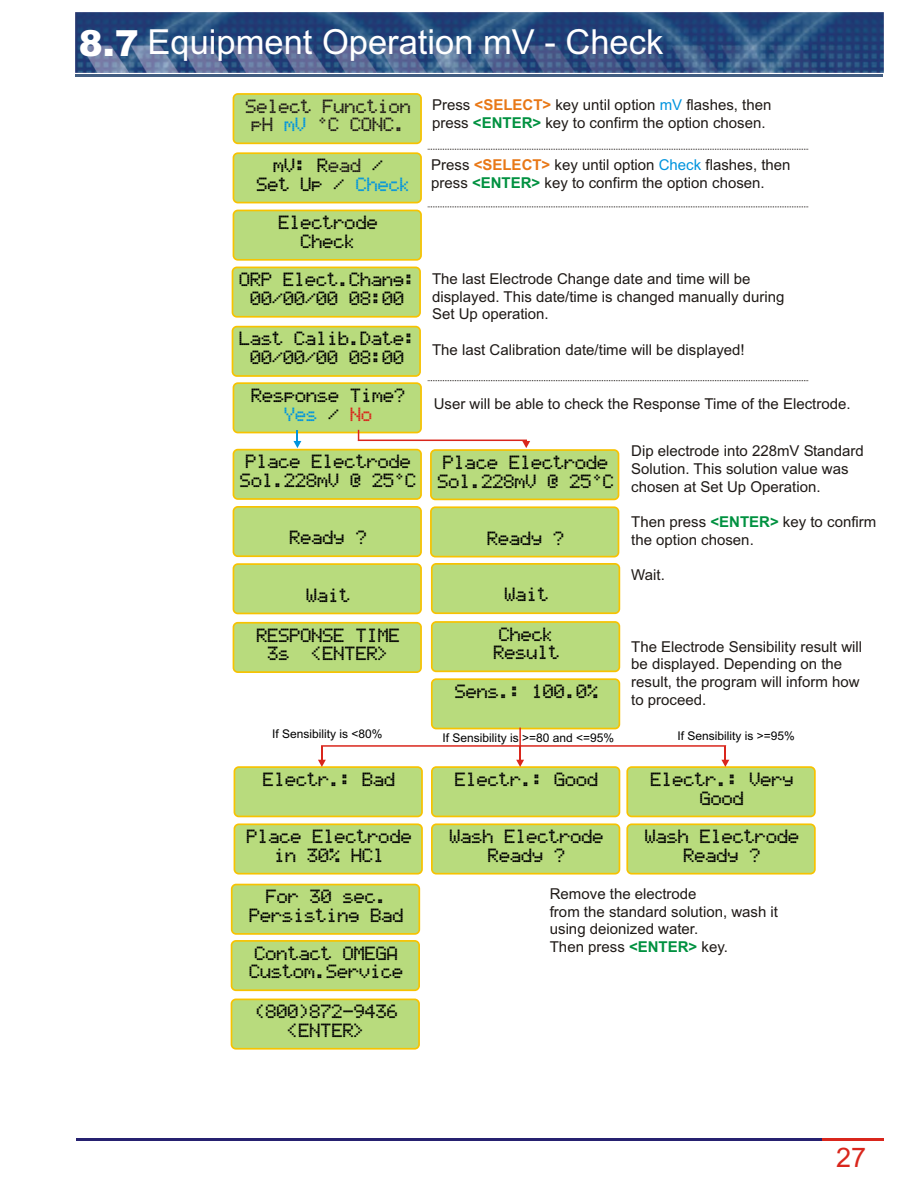
<style>
.page{position:relative;width:918px;height:1188px;background:#fff}
.page>*{position:absolute;margin:0;border:0;box-sizing:border-box;transform-origin:0 0}
.t1{font:36px "Arial";color:#fff}
.t2{font:900 36px "Arial";color:#fff}
.t3{font:34.5px "Arial";color:#fff}
.t4{font:27px "Arial";color:#d9261c}
.t5{font:18px/18.8px "Ericsson GA628";color:#000;text-align:center}
.t6{font:18px/18.8px "Ericsson GA628";color:#1f1a17}
.t7{font:18px "Ericsson GA628";color:#0094de}
.t8{font:15px/17.7px "Arial";color:#1f1a17}
.t9{font:12px "Arial";color:#000}
.s1{font-weight:900}
.s2{color:#1f1a17}
.s3{font-weight:700;color:#e87817}
.s4{color:#0094de}
.s5{font-weight:700;color:#009140}
.s6{color:#d9261c}
</style>
<div class="page">
<img style="left:75px;top:12px;width:808px;height:60px">
<hr style="left:75px;top:74px;width:808px;height:2px;background:#425e82">
<hr style="left:76px;top:1138px;width:745px;height:2px;background:#262170">
<hr style="left:822px;top:1138px;width:62px;height:2px;background:#d9261c">
<div style="left:233px;top:93px;width:189px;height:51px;background:#b8db7d;border:2px solid #f7c200;border-radius:4px"></div>
<div style="left:233px;top:152px;width:189px;height:51px;background:#b8db7d;border:2px solid #f7c200;border-radius:4px"></div>
<div style="left:233px;top:210px;width:189px;height:51px;background:#b8db7d;border:2px solid #f7c200;border-radius:4px"></div>
<div style="left:233px;top:382px;width:189px;height:51px;background:#b8db7d;border:2px solid #f7c200;border-radius:4px"></div>
<div style="left:233px;top:449px;width:189px;height:51px;background:#b8db7d;border:2px solid #f7c200;border-radius:4px"></div>
<div style="left:430px;top:449px;width:189px;height:51px;background:#b8db7d;border:2px solid #f7c200;border-radius:4px"></div>
<div style="left:233px;top:506px;width:189px;height:51px;background:#b8db7d;border:2px solid #f7c200;border-radius:4px"></div>
<div style="left:430px;top:506px;width:189px;height:51px;background:#b8db7d;border:2px solid #f7c200;border-radius:4px"></div>
<div style="left:233px;top:563px;width:189px;height:51px;background:#b8db7d;border:2px solid #f7c200;border-radius:4px"></div>
<div style="left:233px;top:622px;width:189px;height:51px;background:#b8db7d;border:2px solid #f7c200;border-radius:4px"></div>
<div style="left:431px;top:563px;width:189px;height:51px;background:#b8db7d;border:2px solid #f7c200;border-radius:4px"></div>
<div style="left:431px;top:621px;width:189px;height:51px;background:#b8db7d;border:2px solid #f7c200;border-radius:4px"></div>
<div style="left:431px;top:678px;width:189px;height:51px;background:#b8db7d;border:2px solid #f7c200;border-radius:4px"></div>
<div style="left:431px;top:766px;width:189px;height:51px;background:#b8db7d;border:2px solid #f7c200;border-radius:4px"></div>
<div style="left:626px;top:766px;width:190px;height:51px;background:#b8db7d;border:2px solid #f7c200;border-radius:4px"></div>
<div style="left:234px;top:766px;width:189px;height:51px;background:#b8db7d;border:2px solid #f7c200;border-radius:4px"></div>
<div style="left:234px;top:823px;width:189px;height:52px;background:#b8db7d;border:2px solid #f7c200;border-radius:4px"></div>
<div style="left:431px;top:823px;width:189px;height:52px;background:#b8db7d;border:2px solid #f7c200;border-radius:4px"></div>
<div style="left:626px;top:823px;width:190px;height:52px;background:#b8db7d;border:2px solid #f7c200;border-radius:4px"></div>
<div style="left:231px;top:884px;width:189px;height:51px;background:#b8db7d;border:2px solid #f7c200;border-radius:4px"></div>
<div style="left:231px;top:940px;width:189px;height:51px;background:#b8db7d;border:2px solid #f7c200;border-radius:4px"></div>
<div style="left:231px;top:999px;width:189px;height:51px;background:#b8db7d;border:2px solid #f7c200;border-radius:4px"></div>
<div style="left:232px;top:267px;width:189px;height:51px;background:#b8db7d;border:2px solid #f7c200;border-radius:4px"></div>
<div style="left:232px;top:326px;width:189px;height:51px;background:#b8db7d;border:2px solid #f7c200;border-radius:4px"></div>
<svg style="left:293px;top:430px;width:8px;height:18px"></svg>
<svg style="left:358px;top:430px;width:172px;height:18px"></svg>
<svg style="left:428px;top:149px;width:380px;height:1px"></svg>
<svg style="left:428px;top:206px;width:380px;height:1px"></svg>
<svg style="left:428px;top:380px;width:380px;height:1px"></svg>
<svg style="left:318px;top:728px;width:411px;height:39px"></svg>
<h1 class="t1" style="left:79px;top:27px;width:452px"><span class="s1">8 7</span> Composição do produto</h1>
<h2 class="t3" style="left:148px;top:29px;width:517px">Equipment Operation mV - Check</h2>
<h1 class="t2" style="left:79px;top:30px;width:38px">3.</h1>
<p class="t6" style="left:251px;top:98px;width:161px;text-indent:-6px">Select Function pH</p>
<p class="t7" style="left:284px;top:116px;width:24px">mV</p>
<p class="t5" style="left:273px;top:157px;width:90px">mV: R<span class="s2">ead</span></p>
<p class="t5" style="left:372px;top:157px;width:13px">/</p>
<p class="t5" style="left:256px;top:176px;width:90px">Set Up /</p>
<p class="t7" style="left:355px;top:175px;width:57px">Check</p>
<p class="t5" style="left:278px;top:215px;width:101px">Electrode<br>Check</p>
<p class="t6" style="left:317px;top:117px;width:90px">ºC CONC.</p>
<p class="t5" style="left:239px;top:272px;width:178px">ORP Elect.Chang:<br>00/00/00 08:00</p>
<p class="t5" style="left:239px;top:331px;width:178px">Last Calib.Date:<br>00/00/00 08:00</p>
<p class="t8" style="left:432px;top:97px;width:341px">Press <span class="s3">&lt;SELECT&gt;</span> key until option <span class="s4">mV</span> flashes, then press <span class="s5">&lt;ENTER&gt;</span> key to confirm the option chosen.</p>
<p class="t8" style="left:431px;top:158px;width:361px">Press <span class="s3">&lt;SELECT&gt;</span> key until option <span class="s4">Check</span> flashes, then press <span class="s5">&lt;ENTER&gt;</span> key to confirm the option chosen.</p>
<p class="t8" style="left:432px;top:271px;width:354px">The last Electrode Change date and time will be displayed. This date/time is changed manually during<br>Set Up operation.</p>
<p class="t8" style="left:432px;top:342px;width:314px">The last Calibration date/time will be displayed!</p>
<p class="t5" style="left:251px;top:387px;width:156px">Response Time?<br><span class="s4">Yes</span> / <span class="s6">No</span></p>
<p class="t5" style="left:240px;top:454px;width:178px">Place Electrode<br>Sol.228mV @ 25ºC</p>
<p class="t5" style="left:437px;top:454px;width:178px">Place Electrode<br>Sol.228mV @ 25ºC</p>
<p class="t8" style="left:434px;top:397px;width:418px">User will be able to check the Response Time of the Electrode.</p>
<p class="t8" style="left:631px;top:443px;width:234px">Dip electrode into 228mV Standard<br>Solution. This solution value was chosen at Set Up Operation.</p>
<p class="t8" style="left:631px;top:514px;width:247px">Then press <span class="s5">&lt;ENTER&gt;</span> key to confirm the option chosen.</p>
<p class="t8" style="left:631px;top:568px;width:35px">Wait.</p>
<p class="t5" style="left:289px;top:530px;width:79px">Ready ?</p>
<p class="t5" style="left:487px;top:530px;width:79px">Ready ?</p>
<p class="t5" style="left:306px;top:587px;width:46px">Wait</p>
<p class="t5" style="left:256px;top:627px;width:145px">RESPONSE TIME<br>3s &lt;ENTER&gt;</p>
<p class="t5" style="left:499px;top:576px;width:57px;line-height:39.5px">Wait<br>Check</p>
<p class="t5" style="left:455px;top:635px;width:145px;line-height:38.5px">Result<br>Sens.: 100.0%</p>
<p class="t8" style="left:631px;top:639px;width:232px">The Electrode Sensibility result will be displayed. Depending on the result, the program will inform how to proceed.</p>
<p class="t9" style="left:272px;top:729px;width:112px">If Sensibility is &lt;80%</p>
<p class="t9" style="left:443px;top:733px;width:173px">If Sensibility is &gt;=80 and &lt;=95%</p>
<p class="t9" style="left:677px;top:731px;width:119px">If Sensibility is &gt;=95%</p>
<p class="t5" style="left:263px;top:771px;width:134px">Electr.: Bad</p>
<p class="t5" style="left:455px;top:771px;width:145px">Electr.: Good</p>
<p class="t5" style="left:650px;top:771px;width:145px">Electr.: Very<br>Good</p>
<p class="t5" style="left:246px;top:829px;width:167px">Place Electrode in 30% HCl</p>
<p class="t5" style="left:449px;top:829px;width:156px">Wash Electrode<br>Ready ?</p>
<p class="t5" style="left:644px;top:829px;width:156px">Wash Electrode<br>Ready ?</p>
<p class="t5" style="left:249px;top:889px;width:156px">For 30 sec.<br>Persisting Bad</p>
<p class="t5" style="left:249px;top:945px;width:156px">Contact OMEGA<br>Custom.Service</p>
<p class="t5" style="left:254px;top:1004px;width:145px">(800)872-9436 &lt;ENTER&gt;</p>
<p class="t8" style="left:550px;top:886px;width:230px">Remove the electrode<br>from the standard solution, wash it using deionized water.<br>Then press <span class="s5">&lt;ENTER&gt;</span> key.</p>
<h3 class="t4" style="left:836px;top:1148px;width:32px">27</h3>
</div>
